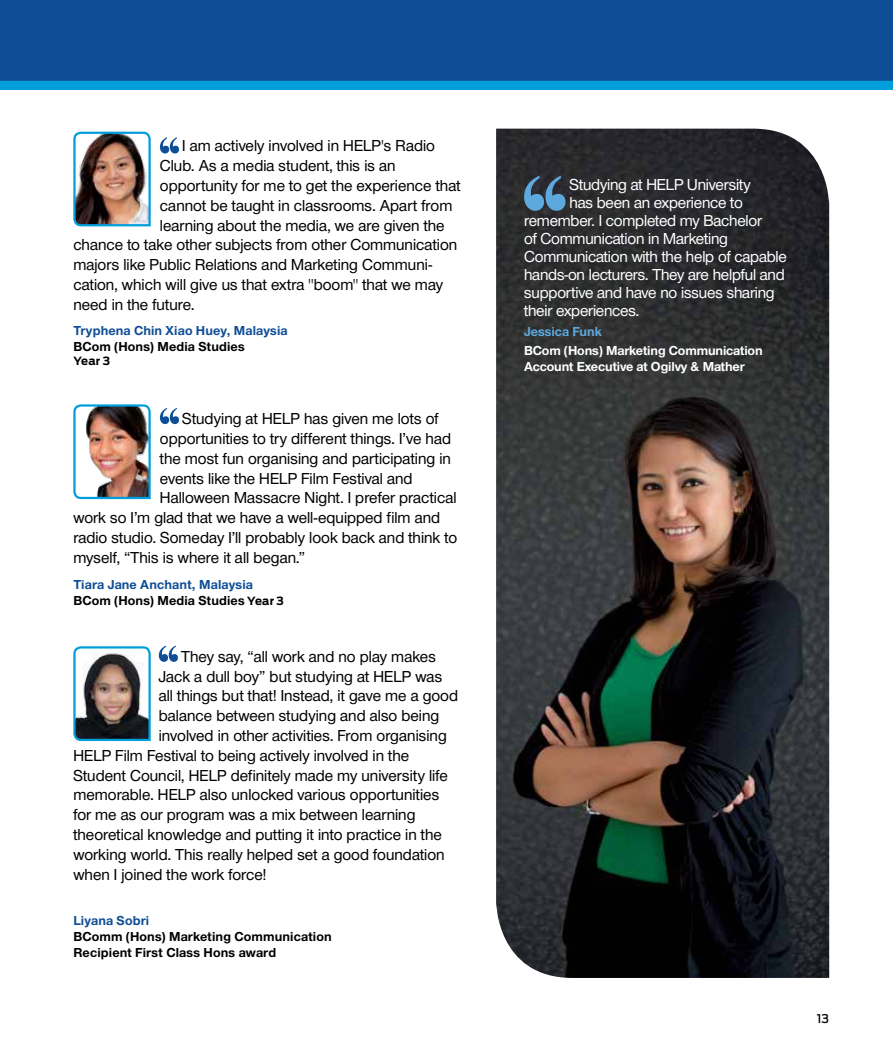
<style>
.page{position:relative;width:893px;height:1063px;background:#fff}
.page>*{position:absolute;margin:0;border:0;box-sizing:border-box;transform-origin:0 0}
.t1{font:500 16.5px "Nimbus Sans Novus DOT";letter-spacing:.005em;color:#000}
.t2{font:500 16.5px "Nimbus Sans Novus DOT";letter-spacing:-.01em;color:#fff}
.t3{font:700 13.5px/16.2px "Nimbus Sans Novus TOT";letter-spacing:.01em;color:#0e4e96}
.t4{font:700 13.5px/16.2px "Nimbus Sans Novus TOT";letter-spacing:.01em;color:#000}
.t5{font:700 13.5px/16.2px "Nimbus Sans Novus TOT";letter-spacing:-.01em;color:#fff}
.t6{font:700 13.5px "Nimbus Sans Novus TOT";color:#5da9dd}
.t7{font:500 12px "Antenna";color:#000}
.t8{font:700 11.25px "Antenna";color:#000}
.s1{color:#000}
.s2{font-family:"Antenna";font-size:11.25px;color:#000}
</style>
<div class="page">
<div style="left:0;top:0;width:893px;height:89px;background:#009edb"></div>
<div style="left:0;top:0;width:893px;height:81px;background:#0e4e96"></div>
<img style="left:496px;top:129px;width:333px;height:849px">
<img style="left:73px;top:131px;width:78px;height:96px">
<svg style="left:160px;top:137px;width:19px;height:17px"></svg>
<img style="left:73px;top:404px;width:78px;height:96px">
<svg style="left:160px;top:408px;width:19px;height:16px"></svg>
<img style="left:73px;top:646px;width:78px;height:95px">
<svg style="left:159px;top:646px;width:19px;height:16px"></svg>
<svg style="left:524px;top:176px;width:41px;height:35px"></svg>
<p class="t1" style="left:182px;top:136px;width:254px">I am actively involved in HELP's Radio</p>
<p class="t1" style="left:160px;top:156px;width:237px">Club. As a media student, this is an</p>
<p class="t1" style="left:160px;top:176px;width:302px">opportunity for me to get the experience that</p>
<p class="t1" style="left:160px;top:196px;width:294px">cannot be taught in classrooms. Apart from</p>
<p class="t1" style="left:160px;top:215px;width:286px">learning about the media, we are given the</p>
<p class="t1" style="left:73px;top:235px;width:385px">chance to take other subjects from other Communication</p>
<p class="t1" style="left:73px;top:255px;width:360px">majors like Public Relations and Marketing Communi-</p>
<p class="t1" style="left:73px;top:275px;width:371px">cation, which will give us that extra "boom" that we may</p>
<p class="t1" style="left:73px;top:295px;width:123px">need in the future.</p>
<p class="t3" style="left:73px;top:323px;width:216px">Tryphena Chin Xiao Huey, Malaysia</p>
<p class="t4" style="left:73px;top:339px;width:173px">BCom (Hons) Media Studies</p>
<p class="t8" style="left:73px;top:354px;width:38px">Year 3</p>
<p class="t1" style="left:182px;top:409px;width:258px">Studying at HELP has given me lots of</p>
<p class="t1" style="left:160px;top:429px;width:293px">opportunities to try different things. I’ve had</p>
<p class="t1" style="left:160px;top:449px;width:292px">the most fun organising and participating in</p>
<p class="t1" style="left:160px;top:468px;width:254px">events like the HELP Film Festival and</p>
<p class="t1" style="left:160px;top:488px;width:298px">Halloween Massacre Night. I prefer practical</p>
<p class="t1" style="left:73px;top:508px;width:368px">work so I’m glad that we have a well-equipped film and</p>
<p class="t1" style="left:73px;top:528px;width:385px">radio studio. Someday I’ll probably look back and think to</p>
<p class="t1" style="left:73px;top:548px;width:233px">myself, “This is where it all began.”</p>
<p class="t3" style="left:73px;top:576px;width:212px">Tiara Jane Anchant, Malaysia<br><span class="s1">BCom (Hons) Media Studies</span> <span class="s2">Year 3</span></p>
<p class="t1" style="left:181px;top:647px;width:256px">They say, “all work and no play makes</p>
<p class="t1" style="left:159px;top:666px;width:285px">Jack a dull boy” but studying at HELP was</p>
<p class="t1" style="left:159px;top:686px;width:301px">all things but that! Instead, it gave me a good</p>
<p class="t1" style="left:159px;top:706px;width:282px">balance between studying and also being</p>
<p class="t1" style="left:159px;top:726px;width:289px">involved in other activities. From organising</p>
<p class="t1" style="left:73px;top:746px;width:337px">HELP Film Festival to being actively involved in the</p>
<p class="t1" style="left:73px;top:765px;width:376px">Student Council, HELP definitely made my university life</p>
<p class="t1" style="left:73px;top:785px;width:367px">memorable. HELP also unlocked various opportunities</p>
<p class="t1" style="left:73px;top:805px;width:344px">for me as our program was a mix between learning</p>
<p class="t1" style="left:73px;top:825px;width:370px">theoretical knowledge and putting it into practice in the</p>
<p class="t1" style="left:73px;top:845px;width:373px">working world. This really helped set a good foundation</p>
<p class="t1" style="left:73px;top:864px;width:195px">when I joined the work force!</p>
<p class="t3" style="left:73px;top:912px;width:77px">Liyana Sobri</p>
<p class="t4" style="left:73px;top:928px;width:260px">BComm (Hons) Marketing Communication<br>Recipient First Class Hons award</p>
<p class="t2" style="left:569px;top:174px;width:183px">Studying at HELP University</p>
<p class="t2" style="left:569px;top:192px;width:175px">has been an experience to</p>
<p class="t2" style="left:524px;top:210px;width:239px">remember. I completed my Bachelor</p>
<p class="t2" style="left:524px;top:228px;width:205px">of Communication in Marketing</p>
<p class="t2" style="left:524px;top:246px;width:264px">Communication with the help of capable</p>
<p class="t2" style="left:524px;top:264px;width:262px">hands-on lecturers. They are helpful and</p>
<p class="t2" style="left:524px;top:282px;width:252px">supportive and have no issues sharing</p>
<p class="t2" style="left:524px;top:300px;width:117px">their experiences.</p>
<p class="t6" style="left:524px;top:324px;width:80px">Jessica Funk</p>
<p class="t5" style="left:524px;top:342px;width:240px">BCom (Hons) Marketing Communication<br>Account Executive at Ogilvy &amp; Mather</p>
<p class="t7" style="left:817px;top:1012px;width:14px">13</p>
</div>
